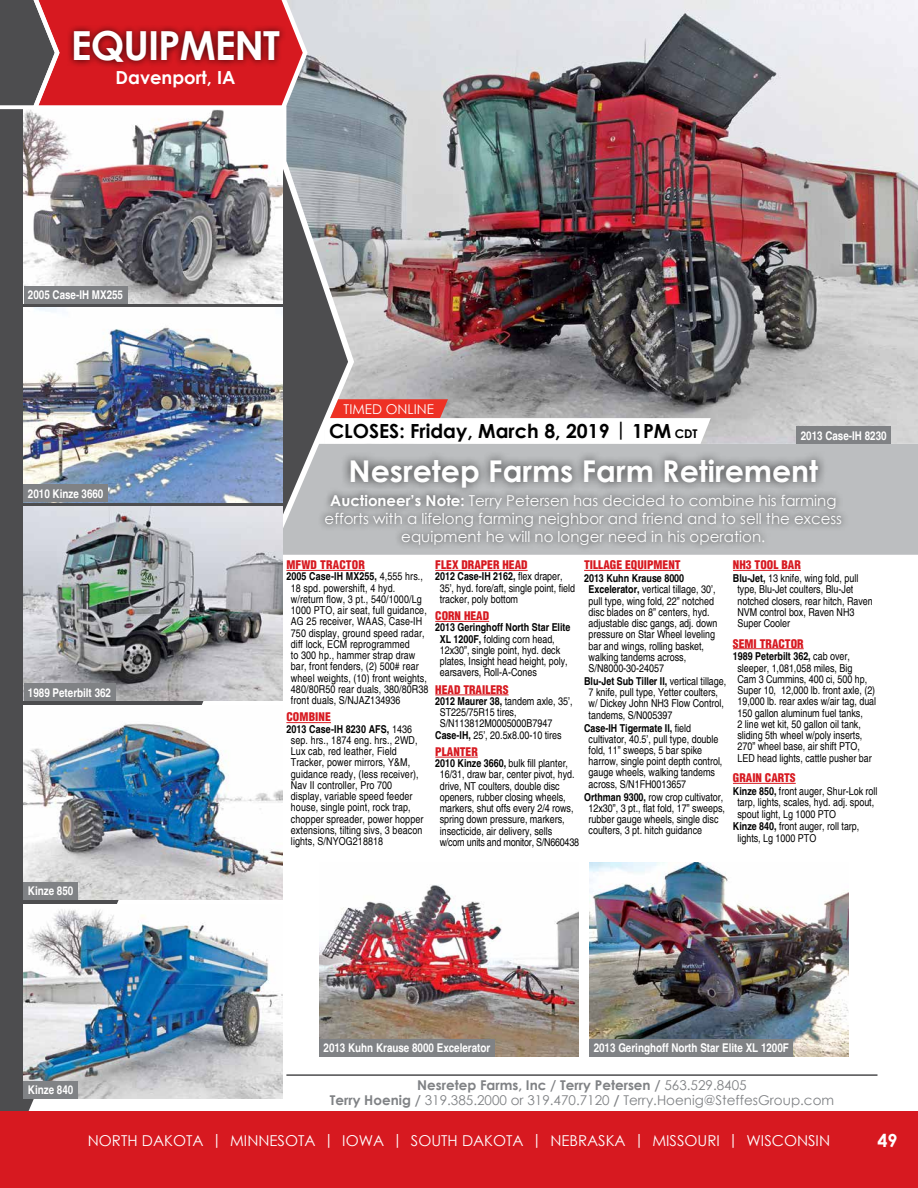
<style>
.page{position:relative;width:918px;height:1188px;background:#fff}
.page>*{position:absolute;margin:0;border:0;box-sizing:border-box;transform-origin:0 0}
.t1{font:700 40.05px "Century Gothic";letter-spacing:-.025em;color:#fff}
.t2{font:700 30px "Century Gothic";color:#fff}
.t3{font:700 19.5px "Century Gothic";color:#000}
.t4{font:700 18px "Century Gothic";color:#fff}
.t5{font:15px/18px "Century Gothic";color:#fff;text-align:center}
.t6{font:13.5px/15px "Century Gothic";color:#808285;text-align:center}
.t7{font:13.5px "Century Gothic";color:#fff}
.t8{font:700 condensed 12px "Helvetica";color:#fff}
.t9{font:900 condensed 11.7px "Helvetica";color:#d71920}
.t10{font:condensed 10.8px/11.2px "Helvetica";color:#000}
.s1{font-size:12px}
.s2{font-weight:700}
</style>
<div class="page">
<svg style="left:0;top:109px;width:348px;height:1002px"></svg>
<svg style="left:0;top:0;width:286px;height:106px;background:#b2252a"></svg>
<svg style="left:280px;top:444px;width:638px;height:111px;background:#b7b9bb"></svg>
<div style="left:341px;top:449px;width:487px;height:49px;background:#000;opacity:.75"></div>
<hr style="left:286px;top:1074px;width:592px;height:2px;background:#4d4d4f">
<img style="left:24px;top:507px;width:258px;height:194px">
<div style="left:24px;top:684px;width:91px;height:17px;background:#808285"></div>
<img style="left:24px;top:706px;width:258px;height:194px">
<div style="left:24px;top:883px;width:54px;height:17px;background:#808285"></div>
<img style="left:24px;top:905px;width:258px;height:194px">
<div style="left:24px;top:1081px;width:54px;height:18px;background:#808285"></div>
<img style="left:24px;top:308px;width:258px;height:194px">
<div style="left:24px;top:485px;width:84px;height:17px;background:#808285"></div>
<img style="left:24px;top:109px;width:258px;height:194px">
<div style="left:24px;top:286px;width:103px;height:17px;background:#808285"></div>
<img style="left:286px;top:0;width:632px;height:444px">
<div style="left:796px;top:427px;width:95px;height:17px;background:#808285"></div>
<svg style="left:325px;top:399px;width:386px;height:45px"></svg>
<div style="left:318px;top:487px;width:531px;height:65px;background:#000;opacity:.75"></div>
<hr style="left:286px;top:570px;width:79px;height:1px;background:#d71920">
<hr style="left:286px;top:722px;width:45px;height:1px;background:#d71920">
<hr style="left:435px;top:570px;width:93px;height:1px;background:#d71920">
<hr style="left:435px;top:621px;width:54px;height:1px;background:#d71920">
<hr style="left:435px;top:695px;width:74px;height:1px;background:#d71920">
<hr style="left:435px;top:757px;width:43px;height:1px;background:#d71920">
<hr style="left:584px;top:570px;width:97px;height:1px;background:#d71920">
<hr style="left:733px;top:570px;width:68px;height:1px;background:#d71920">
<hr style="left:733px;top:648px;width:71px;height:1px;background:#d71920">
<hr style="left:733px;top:783px;width:63px;height:1px;background:#d71920">
<img style="left:319px;top:863px;width:259px;height:194px">
<div style="left:319px;top:1039px;width:176px;height:18px;background:#808285"></div>
<img style="left:589px;top:863px;width:259px;height:194px">
<div style="left:589px;top:1039px;width:204px;height:18px;background:#808285"></div>
<div style="left:0;top:1111px;width:918px;height:77px;background:#d71920"></div>
<h1 class="t1" style="left:71px;top:15px;width:211px">EQUIPMENT</h1>
<h3 class="t4" style="left:116px;top:64px;width:121px">Davenport, IA</h3>
<p class="t8" style="left:28px;top:286px;width:97px">2005 Case-IH MX255</p>
<p class="t8" style="left:28px;top:485px;width:77px">2010 Kinze 3660</p>
<p class="t8" style="left:28px;top:684px;width:85px">1989 Peterbilt 362</p>
<p class="t8" style="left:28px;top:883px;width:47px">Kinze 850</p>
<p class="t8" style="left:28px;top:1082px;width:47px">Kinze 840</p>
<p class="t7" style="left:344px;top:399px;width:92px">TIMED ONLINE</p>
<h3 class="t3" style="left:329px;top:416px;width:370px">CLOSES: Friday, March 8, 2019 | 1PM <span class="s1">CDT</span></h3>
<p class="t8" style="left:801px;top:427px;width:87px">2013 Case-IH 8230</p>
<h2 class="t2" style="left:348px;top:448px;width:471px">Nesretep Farms Farm Retirement</h2>
<h3 class="t5" style="left:325px;top:491px;width:519px"><span class="s2">Auctioneer’s Note:</span> Terry Petersen has decided to combine his farming efforts with a lifelong farming neighbor and friend and to sell the excess equipment he will no longer need in his operation.</h3>
<p class="t9" style="left:286px;top:558px;width:80px">MFWD TRACTOR</p>
<p class="t10" style="left:291px;top:571px;width:139px;text-indent:-5px"><span class="s2">2005 Case-IH MX255,</span> 4,555 hrs.,<br>18 spd. powershift, 4 hyd. w/return flow, 3 pt., 540/1000/Lg<br>1000 PTO, air seat, full guidance,<br>AG 25 receiver, WAAS, Case-IH<br>750 display, ground speed radar, diff lock, ECM reprogrammed<br>to 300 hp., hammer strap draw bar, front fenders, (2) 500# rear wheel weights, (10) front weights,<br>480/80R50 rear duals, 380/80R38 front duals, S/NJAZ134936</p>
<p class="t9" style="left:286px;top:710px;width:46px">COMBINE</p>
<p class="t10" style="left:291px;top:723px;width:134px;text-indent:-5px"><span class="s2">2013 Case-IH 8230 AFS,</span> 1436 sep. hrs., 1874 eng. hrs., 2WD,<br>Lux cab, red leather, Field<br>Tracker, power mirrors, Y&amp;M, guidance ready, (less receiver),<br>Nav II controller, Pro 700 display, variable speed feeder house, single point, rock trap, chopper spreader, power hopper extensions, tilting sivs, 3 beacon lights, S/NYOG218818</p>
<p class="t9" style="left:584px;top:558px;width:98px">TILLAGE EQUIPMENT</p>
<p class="t10" style="left:589px;top:572px;width:130px;text-indent:-5px"><span class="s2">2013 Kuhn Krause 8000<br>Excelerator,</span> vertical tillage, 30’, pull type, wing fold, 22” notched disc blades on 8” centers, hyd. adjustable disc gangs, adj. down pressure on Star Wheel leveling bar and wings, rolling basket, walking tandems across,<br>S/N8000-30-24057</p>
<p class="t10" style="left:589px;top:675px;width:139px;text-indent:-5px"><span class="s2">Blu-Jet Sub Tiller II,</span> vertical tillage,<br>7 knife, pull type, Yetter coulters, w/ Dickey John NH3 Flow Control, tandems, S/N005397</p>
<p class="t10" style="left:589px;top:722px;width:135px;text-indent:-5px"><span class="s2">Case-IH Tigermate II,</span> field cultivator, 40.5’, pull type, double fold, 11” sweeps, 5 bar spike harrow, single point depth control, gauge wheels, walking tandems across, S/N1FH0013657</p>
<p class="t10" style="left:589px;top:791px;width:138px;text-indent:-5px"><span class="s2">Orthman 9300,</span> row crop cultivator, 12x30”, 3 pt., flat fold, 17” sweeps, rubber gauge wheels, single disc coulters, 3 pt. hitch guidance</p>
<p class="t9" style="left:733px;top:558px;width:69px">NH3 TOOL BAR</p>
<p class="t10" style="left:737px;top:572px;width:137px;text-indent:-5px"><span class="s2">Blu-Jet,</span> 13 knife, wing fold, pull type, Blu-Jet coulters, Blu-Jet notched closers, rear hitch, Raven<br>NVM control box, Raven NH3<br>Super Cooler</p>
<p class="t9" style="left:733px;top:636px;width:72px">SEMI TRACTOR</p>
<p class="t10" style="left:737px;top:651px;width:140px;text-indent:-5px"><span class="s2">1989 Peterbilt 362,</span> cab over, sleeper, 1,081,058 miles, Big<br>Cam 3 Cummins, 400 ci, 500 hp,<br>Super 10, 12,000 lb. front axle, (2)<br>19,000 lb. rear axles w/air tag, dual<br>150 gallon aluminum fuel tanks,<br>2 line wet kit, 50 gallon oil tank, sliding 5th wheel w/poly inserts,<br>270” wheel base, air shift PTO,<br>LED head lights, cattle pusher bar</p>
<p class="t9" style="left:733px;top:770px;width:64px">GRAIN CARTS</p>
<p class="t10" style="left:737px;top:785px;width:142px;text-indent:-5px"><span class="s2">Kinze 850,</span> front auger, Shur-Lok roll tarp, lights, scales, hyd. adj. spout, spout light, Lg 1000 PTO</p>
<p class="t10" style="left:737px;top:821px;width:123px;text-indent:-5px"><span class="s2">Kinze 840,</span> front auger, roll tarp, lights, Lg 1000 PTO</p>
<p class="t9" style="left:435px;top:558px;width:94px">FLEX DRAPER HEAD</p>
<p class="t10" style="left:440px;top:571px;width:137px;text-indent:-5px"><span class="s2">2012 Case-IH 2162,</span> flex draper,<br>35’, hyd. fore/aft, single point, field tracker, poly bottom</p>
<p class="t9" style="left:435px;top:609px;width:55px">CORN HEAD</p>
<p class="t10" style="left:440px;top:622px;width:132px;text-indent:-5px"><span class="s2">2013 Geringhoff North Star Elite<br>XL 1200F,</span> folding corn head,<br>12x30”, single point, hyd. deck plates, Insight head height, poly, earsavers, Roll-A-Cones</p>
<p class="t9" style="left:435px;top:682px;width:75px">HEAD TRAILERS</p>
<p class="t10" style="left:435px;top:695px;width:139px"><span class="s2">2012 Maurer 38,</span> tandem axle, 35’,</p>
<p class="t10" style="left:440px;top:707px;width:78px">ST225/75R15 tires,</p>
<p class="t10" style="left:440px;top:718px;width:114px">S/N113812M0005000B7947</p>
<p class="t10" style="left:435px;top:729px;width:128px"><span class="s2">Case-IH,</span> 25’, 20.5x8.00-10 tires</p>
<p class="t9" style="left:435px;top:744px;width:44px">PLANTER</p>
<p class="t10" style="left:440px;top:758px;width:141px;text-indent:-5px"><span class="s2">2010 Kinze 3660,</span> bulk fill planter, 16/31, draw bar, center pivot, hyd. drive, NT coulters, double disc openers, rubber closing wheels, markers, shut offs every 2/4 rows, spring down pressure, markers, insecticide, air delivery, sells w/corn units and monitor, S/N660438</p>
<p class="t8" style="left:324px;top:1040px;width:168px">2013 Kuhn Krause 8000 Excelerator</p>
<p class="t8" style="left:594px;top:1040px;width:197px">2013 Geringhoff North Star Elite XL 1200F</p>
<p class="t6" style="left:330px;top:1077px;width:506px"><span class="s2">Nesretep Farms, Inc / Terry Petersen /</span> 563.529.8405<br><span class="s2">Terry Hoenig /</span> 319.385.2000 or 319.470.7120 <span class="s2">/</span> Terry.Hoenig@SteffesGroup.com</p>
<h3 class="t5" style="left:88px;top:1132px;width:744px">NORTH DAKOTA | MINNESOTA | IOWA | SOUTH DAKOTA | NEBRASKA | MISSOURI | WISCONSIN</h3>
<h3 class="t4" style="left:878px;top:1127px;width:22px">49</h3>
</div>
